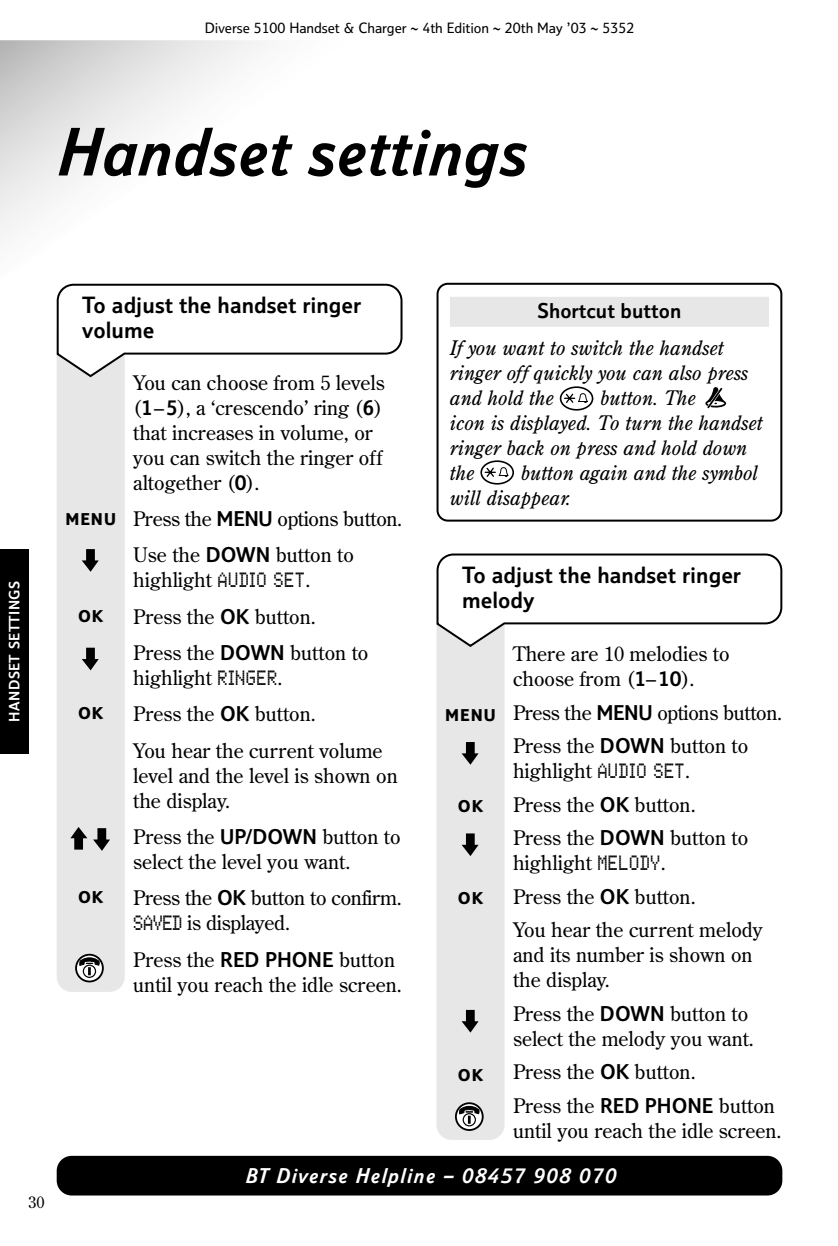
<style>
.page{position:relative;width:838px;height:1246px;background:#fff}
.page>*{position:absolute;margin:0;border:0;box-sizing:border-box;transform-origin:0 0}
.t1{font:italic 64px "BT Bold";color:#000}
.t2{font:22px/25px "BT Bold";color:#000}
.t3{font:20px/25px "Century Old Style";color:#000}
.t4{font:italic 20px/25px "Century Old Style";color:#000}
.t5{font:20px/36.4px "Century Old Style";letter-spacing:-.02em;color:#000}
.t6{font:italic 20px "BT Bold";letter-spacing:.06em;color:#fff}
.t7{font:20px "BT Bold";color:#000}
.t8{font:700 16px "BT Extra";letter-spacing:.06em;color:#000}
.t9{font:16px "Century Old Style";color:#000}
.t10{font:14px "BT Medium";color:#000}
.t11{font:14px "BT Bold";letter-spacing:.03em;color:#fff}
.s1{font-family:"BT Bold"}
.s2{font-family:"Screen Matrix";font-size:21px}
</style>
<div class="page">
<div style="left:57px;top:1156px;width:725px;height:40px;background:#000;border-radius:15px"></div>
<svg style="left:0;top:40px;width:350px;height:244px"></svg>
<div style="left:57px;top:318px;width:68px;height:674px;background:#e7e7e7;border-radius:15px"></div>
<svg style="left:57px;top:284px;width:346px;height:93px"></svg>
<div style="left:437px;top:588px;width:68px;height:552px;background:#e7e7e7;border-radius:15px"></div>
<svg style="left:437px;top:554px;width:345px;height:93px"></svg>
<svg style="left:82px;top:549px;width:17px;height:23px"></svg>
<svg style="left:82px;top:648px;width:17px;height:22px"></svg>
<svg style="left:462px;top:742px;width:17px;height:23px"></svg>
<svg style="left:462px;top:833px;width:17px;height:23px"></svg>
<svg style="left:462px;top:1010px;width:17px;height:23px"></svg>
<svg style="left:437px;top:283px;width:345px;height:239px"></svg>
<svg style="left:70px;top:827px;width:17px;height:23px"></svg>
<svg style="left:93px;top:828px;width:17px;height:23px"></svg>
<svg style="left:76px;top:955px;width:27px;height:27px"></svg>
<div style="left:75px;top:954px;width:29px;height:28px;border:2px solid #000;border-radius:50%"></div>
<div style="left:83px;top:965px;width:13px;height:13px;border:1px solid #000;border-radius:50%"></div>
<svg style="left:79px;top:958px;width:20px;height:17px"></svg>
<svg style="left:456px;top:1103px;width:27px;height:27px"></svg>
<div style="left:455px;top:1102px;width:29px;height:29px;border:2px solid #000;border-radius:50%"></div>
<div style="left:463px;top:1113px;width:13px;height:13px;border:1px solid #000;border-radius:50%"></div>
<svg style="left:459px;top:1106px;width:20px;height:18px"></svg>
<div style="left:0;top:549px;width:28px;height:204px;background:#000"></div>
<p class="t10" style="left:205px;top:23px;width:431px">Diverse 5100 Handset &amp; Charger ~ 4th Edition ~ 20th May ’03 ~ 5352</p>
<h1 class="t1" style="left:57px;top:128px;width:472px">Handset settings</h1>
<p class="t11" style="left:9px;top:722px;width:142px;rotate:-90deg">HANDSET SETTINGS</p>
<p class="t9" style="left:28px;top:1195px;width:17px">30</p>
<p class="t2" style="left:82px;top:294px;width:280px">To adjust the handset ringer volume</p>
<p class="t3" style="left:133px;top:371px;width:253px">You can choose from 5 levels (<span class="s1">1</span>–<span class="s1">5</span>), a ‘crescendo’ ring (<span class="s1">6</span>) that increases in volume, or you can switch the ringer off altogether (<span class="s1">0</span>).</p>
<p class="t5" style="left:133px;top:502px;width:271px">Press the <span class="s1">MENU</span> options button.<br>Use the <span class="s1">DOWN</span> button to</p>
<p class="t3" style="left:133px;top:563px;width:237px;line-height:36.4px">highlight <span class="s2">AUDIO SET</span>.<br>Press the <span class="s1">OK</span> button.<br>Press the <span class="s1">DOWN</span> button to</p>
<p class="t3" style="left:133px;top:661px;width:251px;line-height:36.4px">highlight <span class="s2">RINGER</span>.<br>Press the <span class="s1">OK</span> button.<br>You hear the current volume</p>
<p class="t3" style="left:133px;top:764px;width:266px">level and the level is shown on the display.</p>
<p class="t3" style="left:133px;top:826px;width:269px">Press the <span class="s1">UP/DOWN</span> button to select the level you want.</p>
<p class="t3" style="left:133px;top:887px;width:270px">Press the <span class="s1">OK</span> button to confirm.<br><span class="s2">SAVED</span> is displayed.</p>
<p class="t3" style="left:133px;top:948px;width:270px">Press the <span class="s1">RED PHONE</span> button until you reach the idle screen.</p>
<p class="t8" style="left:65px;top:513px;width:52px">MENU</p>
<p class="t8" style="left:78px;top:610px;width:27px">OK</p>
<p class="t8" style="left:78px;top:707px;width:27px">OK</p>
<p class="t8" style="left:78px;top:891px;width:27px">OK</p>
<p class="t7" style="left:538px;top:303px;width:145px">Shortcut button</p>
<p class="t4" style="left:450px;top:337px;width:300px">If you want to switch the handset ringer off quickly you can also press and hold the</p>
<p class="t4" style="left:450px;top:387px;width:315px;text-indent:151px">button. The<br>icon is displayed. To turn the handset ringer back on press and hold down the</p>
<p class="t4" style="left:450px;top:462px;width:310px;text-indent:71px">button again and the symbol will disappear.</p>
<p class="t2" style="left:462px;top:564px;width:280px">To adjust the handset ringer melody</p>
<p class="t3" style="left:513px;top:643px;width:218px">There are 10 melodies to choose from (<span class="s1">1</span>–<span class="s1">10</span>).</p>
<p class="t5" style="left:513px;top:697px;width:271px;line-height:33.6px">Press the <span class="s1">MENU</span> options button.<br>Press the <span class="s1">DOWN</span> button to</p>
<p class="t3" style="left:513px;top:755px;width:237px;line-height:33.6px">highlight <span class="s2">AUDIO SET</span>.<br>Press the <span class="s1">OK</span> button.<br>Press the <span class="s1">DOWN</span> button to</p>
<p class="t3" style="left:513px;top:847px;width:251px;line-height:33.6px">highlight <span class="s2">MELODY</span>.<br>Press the <span class="s1">OK</span> button.<br>You hear the current melody</p>
<p class="t3" style="left:513px;top:944px;width:241px">and its number is shown on the display.</p>
<p class="t3" style="left:513px;top:1002px;width:242px">Press the <span class="s1">DOWN</span> button to select the melody you want.</p>
<p class="t3" style="left:513px;top:1056px;width:263px;line-height:33.6px">Press the <span class="s1">OK</span> button.<br>Press the <span class="s1">RED PHONE</span> button</p>
<p class="t3" style="left:513px;top:1119px;width:270px">until you reach the idle screen.</p>
<p class="t8" style="left:445px;top:709px;width:52px">MENU</p>
<p class="t8" style="left:458px;top:800px;width:27px">OK</p>
<p class="t8" style="left:458px;top:892px;width:27px">OK</p>
<p class="t8" style="left:458px;top:1069px;width:27px">OK</p>
<p class="t6" style="left:245px;top:1168px;width:372px">BT Diverse Helpline – 08457 908 070</p>
</div>
